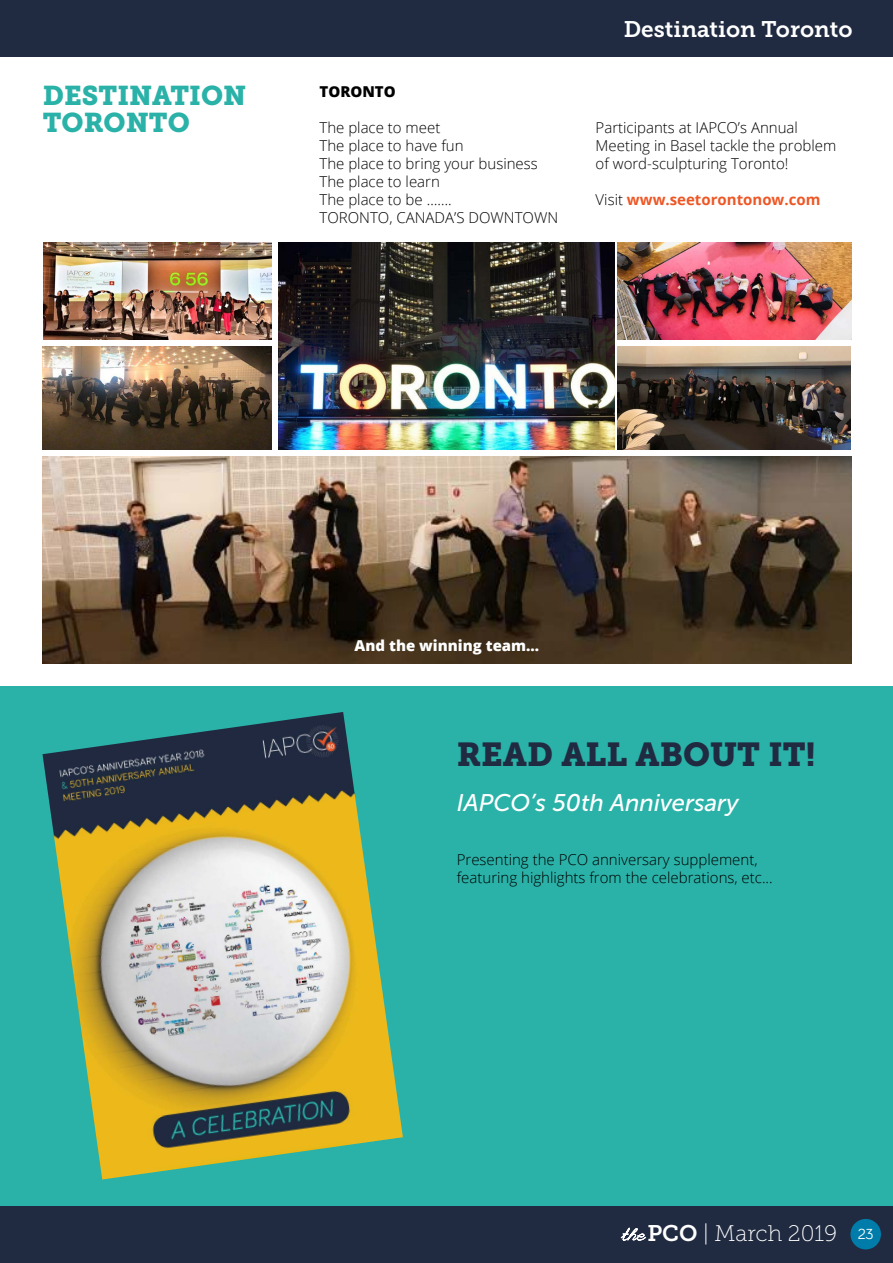
<style>
.page{position:relative;width:893px;height:1263px;background:#fff}
.page>*{position:absolute;margin:0;border:0;box-sizing:border-box;transform-origin:0 0}
.t1{font:33px "Museo Slab 900";color:#202b41}
.t2{font:27px/27px "Museo Slab 900";color:#2ab2a8}
.t3{font:italic 24px "Museo Sans 500";color:#fff}
.t4{font:22.5px "Museo Slab 700";color:#fff}
.t5{font:22.5px "Museo Slab 100";color:#fff}
.t6{font:300 15px/18px "Open Sans";color:#000}
.t7{font:700 15px "Open Sans";color:#ee5725}
.t8{font:800 15px "Open Sans";color:#fff}
.t9{font:800 15px "Open Sans";color:#000}
.s1{font-weight:300;color:#000}
.s2{font-family:"Museo Slab 700"}
.s3{font-family:"Bariol";font-size:15px}
</style>
<div class="page">
<div style="left:0;top:0;width:893px;height:57px;background:#202b41"></div>
<div style="left:0;top:1205px;width:893px;height:58px;background:#202b41"></div>
<div style="left:850px;top:1219px;width:31px;height:30px;background:#007caa;border-radius:50%"></div>
<svg style="left:621px;top:1227px;width:25px;height:14px"></svg>
<div style="left:0;top:686px;width:893px;height:519px;background:#2ab2a8"></div>
<img style="left:279px;top:243px;width:336px;height:207px">
<img style="left:43px;top:243px;width:229px;height:97px">
<img style="left:618px;top:243px;width:233px;height:97px">
<img style="left:42px;top:346px;width:230px;height:104px">
<img style="left:618px;top:346px;width:233px;height:104px">
<img style="left:43px;top:456px;width:808px;height:207px">
<img style="left:42px;top:712px;width:361px;height:467px">
<h2 class="t2" style="left:43px;top:83px;width:205px">DESTINATION<br>TORONTO</h2>
<p class="t9" style="left:320px;top:80px;width:78px">TORONTO</p>
<p class="t6" style="left:320px;top:118px;width:240px">The place to meet<br>The place to have fun<br>The place to bring your business<br>The place to learn<br>The place to be …….<br>TORONTO, CANADA’S DOWNTOWN</p>
<h3 class="t4" style="left:624px;top:16px;width:230px">Destination Toronto</h3>
<p class="t6" style="left:596px;top:118px;width:242px">Participants at IAPCO’s Annual<br>Meeting in Basel tackle the problem of word-sculpturing Toronto!</p>
<p class="t7" style="left:596px;top:188px;width:226px"><span class="s1">Visit</span> www.seetorontonow.com</p>
<p class="t8" style="left:355px;top:634px;width:186px">And the winning team...</p>
<h1 class="t1" style="left:457px;top:735px;width:360px">READ ALL ABOUT IT!</h1>
<h3 class="t3" style="left:457px;top:789px;width:284px">IAPCO’s 50th Anniversary</h3>
<p class="t6" style="left:457px;top:850px;width:317px">Presenting the PCO anniversary supplement, featuring highlights from the celebrations, etc...</p>
<h3 class="t5" style="left:647px;top:1221px;width:228px"><span class="s2">PCO</span> | March 2019 <span class="s3">23</span></h3>
</div>
